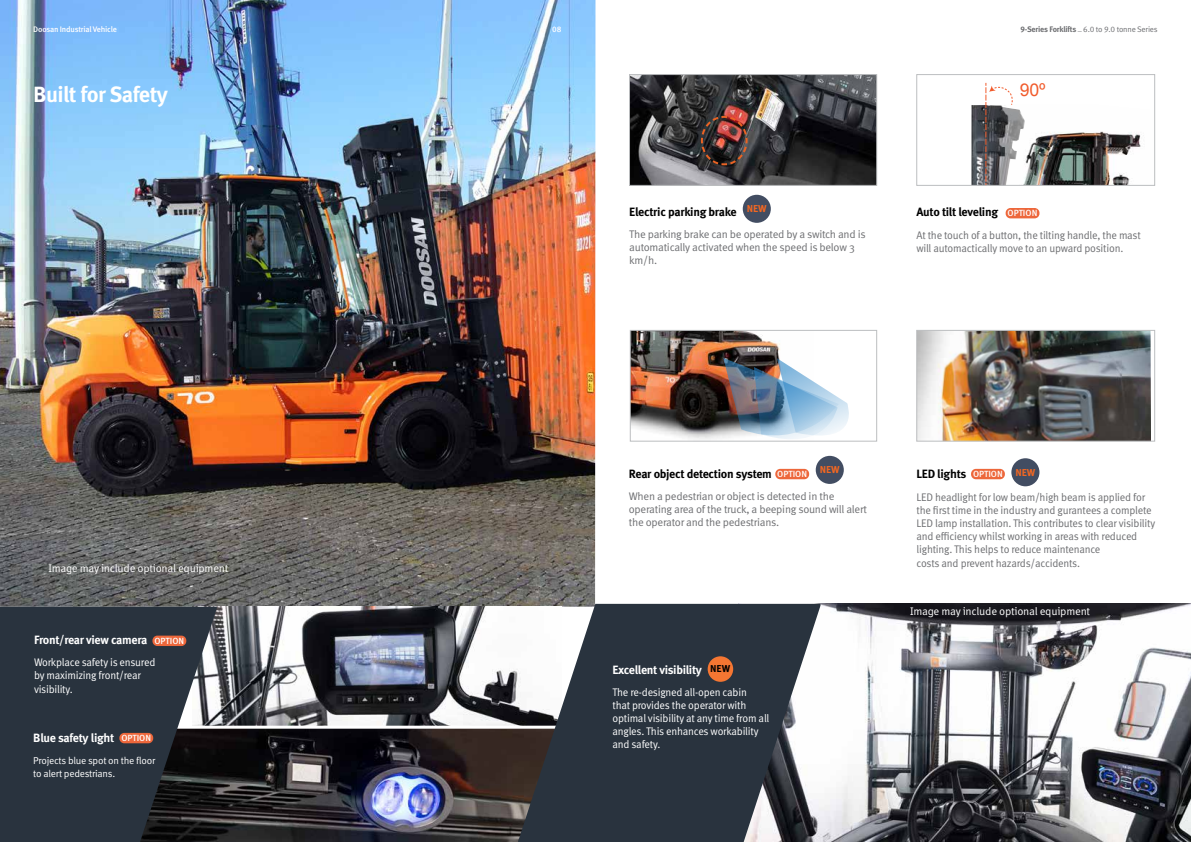
<style>
.page{position:relative;width:1191px;height:842px;background:#fff}
.page>*{position:absolute;margin:0;border:0;box-sizing:border-box;transform-origin:0 0}
.t1{font:700 22px "Meta Pro";letter-spacing:-.025em;color:#fff}
.t2{font:17.6px "Arial Unicode MS";color:#f15b2c}
.t3{font:700 12px "Meta Pro";letter-spacing:-.025em;color:#000}
.t4{font:700 12px "Meta Pro";letter-spacing:-.025em;color:#fff}
.t5{font:11px/13.2px "Meta Pro";letter-spacing:-.025em;color:#6d6e71;scale:.96 1}
.t6{font:11px/13px "Meta Pro";letter-spacing:-.025em;color:#6d6e71}
.t7{font:11px/13px "Meta Pro";letter-spacing:-.02em;color:#fff;scale:.96 1}
.t8{font:11px "Meta Correspondence Pro";letter-spacing:-.025em;color:#fff}
.t9{font:10px/13px "Meta Pro";letter-spacing:-.025em;color:#fff}
.t10{font:700 10px "Meta Correspondence Pro";color:#f26722}
.t11{font:700 10px "Meta Correspondence Pro";color:#000}
.t12{font:500 8.9px "Meta Pro";color:#fff}
.t13{font:8px "Meta Pro";letter-spacing:-.025em;color:#6d6e71}
.t14{font:500 8px "Meta Pro";letter-spacing:-.025em;color:#fff}
.s1{font-weight:700}
</style>
<div class="page">
<img style="left:0;top:0;width:595px;height:607px">
<img style="left:217px;top:607px;width:301px;height:119px">
<img style="left:820px;top:604px;width:371px;height:238px">
<img style="left:217px;top:729px;width:301px;height:113px">
<img style="left:632px;top:332px;width:148px;height:107px">
<img style="left:723px;top:358px;width:140px;height:84px">
<div style="left:630px;top:330px;width:247px;height:111px;border:1px solid #bcbec0"></div>
<img style="left:918px;top:332px;width:233px;height:107px">
<div style="left:916px;top:330px;width:239px;height:111px;border:1px solid #bcbec0"></div>
<img style="left:971px;top:105px;width:170px;height:79px">
<img style="left:974px;top:105px;width:51px;height:79px">
<svg style="left:985px;top:83px;width:28px;height:101px"></svg>
<div style="left:916px;top:74px;width:239px;height:112px;border:1px solid #bcbec0"></div>
<img style="left:631px;top:76px;width:244px;height:108px">
<div style="left:629px;top:74px;width:248px;height:112px;border:1px solid #bcbec0"></div>
<img style="left:700px;top:115px;width:48px;height:51px">
<svg style="left:518px;top:604px;width:302px;height:238px;fill:#29333e"></svg>
<svg style="left:0;top:607px;width:217px;height:235px;fill:#29333e"></svg>
<div style="left:152px;top:636px;width:34px;height:10px;background:#ed673b;border-radius:5px"></div>
<div style="left:119px;top:733px;width:34px;height:10px;background:#ed673b;border-radius:5px"></div>
<div style="left:1005px;top:208px;width:34px;height:10px;background:#ed673b;border-radius:5px"></div>
<div style="left:775px;top:469px;width:34px;height:10px;background:#ed673b;border-radius:5px"></div>
<div style="left:971px;top:469px;width:34px;height:10px;background:#ed673b;border-radius:5px"></div>
<div style="left:742px;top:195px;width:29px;height:28px;background:#424d62;border-radius:50%"></div>
<div style="left:815px;top:456px;width:28px;height:28px;background:#424d62;border-radius:50%"></div>
<div style="left:1011px;top:458px;width:28px;height:28px;background:#424d62;border-radius:50%"></div>
<div style="left:707px;top:656px;width:26px;height:26px;background:#f47632;border-radius:50%"></div>
<p class="t14" style="left:33px;top:24px;width:85px">Doosan Industrial Vehicle</p>
<p class="t14" style="left:552px;top:24px;width:11px">08</p>
<h1 class="t1" style="left:33px;top:80px;width:136px">Built for Safety</h1>
<p class="t10" style="left:746px;top:201px;width:22px">NEW</p>
<p class="t3" style="left:629px;top:205px;width:109px">Electric parking brake</p>
<p class="t6" style="left:629px;top:228px;width:238px">The parking brake can be operated by a switch and is automatically activated when the speed is below 3 km/h.</p>
<p class="t13" style="left:1020px;top:24px;width:139px"><span class="s1">9-Series Forklifts</span> _ 6.0 to 9.0 tonne Series</p>
<h2 class="t2" style="left:1019px;top:77px;width:27px">90º</h2>
<p class="t3" style="left:916px;top:205px;width:83px">Auto tilt leveling</p>
<p class="t5" style="left:916px;top:229px;width:235px">At the touch of a button, the tilting handle, the mast will automactically move to an upward position.</p>
<p class="t12" style="left:1007px;top:208px;width:31px">OPTION</p>
<p class="t8" style="left:49px;top:560px;width:181px">Image may include optional equipment</p>
<p class="t4" style="left:34px;top:632px;width:115px">Front/rear view camera</p>
<p class="t7" style="left:34px;top:656px;width:128px">Workplace safety is ensured by maximizing front/rear visibility.</p>
<p class="t12" style="left:154px;top:635px;width:31px">OPTION</p>
<p class="t4" style="left:33px;top:730px;width:83px">Blue safety light</p>
<p class="t9" style="left:33px;top:754px;width:123px">Projects blue spot on the floor to alert pedestrians.</p>
<p class="t12" style="left:121px;top:733px;width:31px">OPTION</p>
<p class="t10" style="left:819px;top:462px;width:22px">NEW</p>
<p class="t10" style="left:1015px;top:464px;width:22px">NEW</p>
<p class="t3" style="left:629px;top:466px;width:145px">Rear object detection system</p>
<p class="t6" style="left:629px;top:490px;width:240px">When a pedestrian or object is detected in the operating area of the truck, a beeping sound will alert the operator and the pedestrians.</p>
<p class="t3" style="left:916px;top:466px;width:51px">LED lights</p>
<p class="t5" style="left:916px;top:490px;width:250px">LED headlight for low beam/high beam is applied for the first time in the industry and gurantees a complete LED lamp installation. This contributes to clear visibility and efficiency whilst working in areas with reduced lighting. This helps to reduce maintenance<br>costs and prevent hazards/accidents.</p>
<p class="t12" style="left:777px;top:469px;width:31px">OPTION</p>
<p class="t12" style="left:973px;top:469px;width:31px">OPTION</p>
<p class="t4" style="left:612px;top:662px;width:91px">Excellent visibility</p>
<p class="t7" style="left:612px;top:686px;width:165px">The re-designed all-open cabin<br>that provides the operator with optimal visibility at any time from all angles. This enhances workability and safety.</p>
<p class="t11" style="left:710px;top:661px;width:22px">NEW</p>
<p class="t8" style="left:910px;top:603px;width:181px">Image may include optional equipment</p>
</div>
